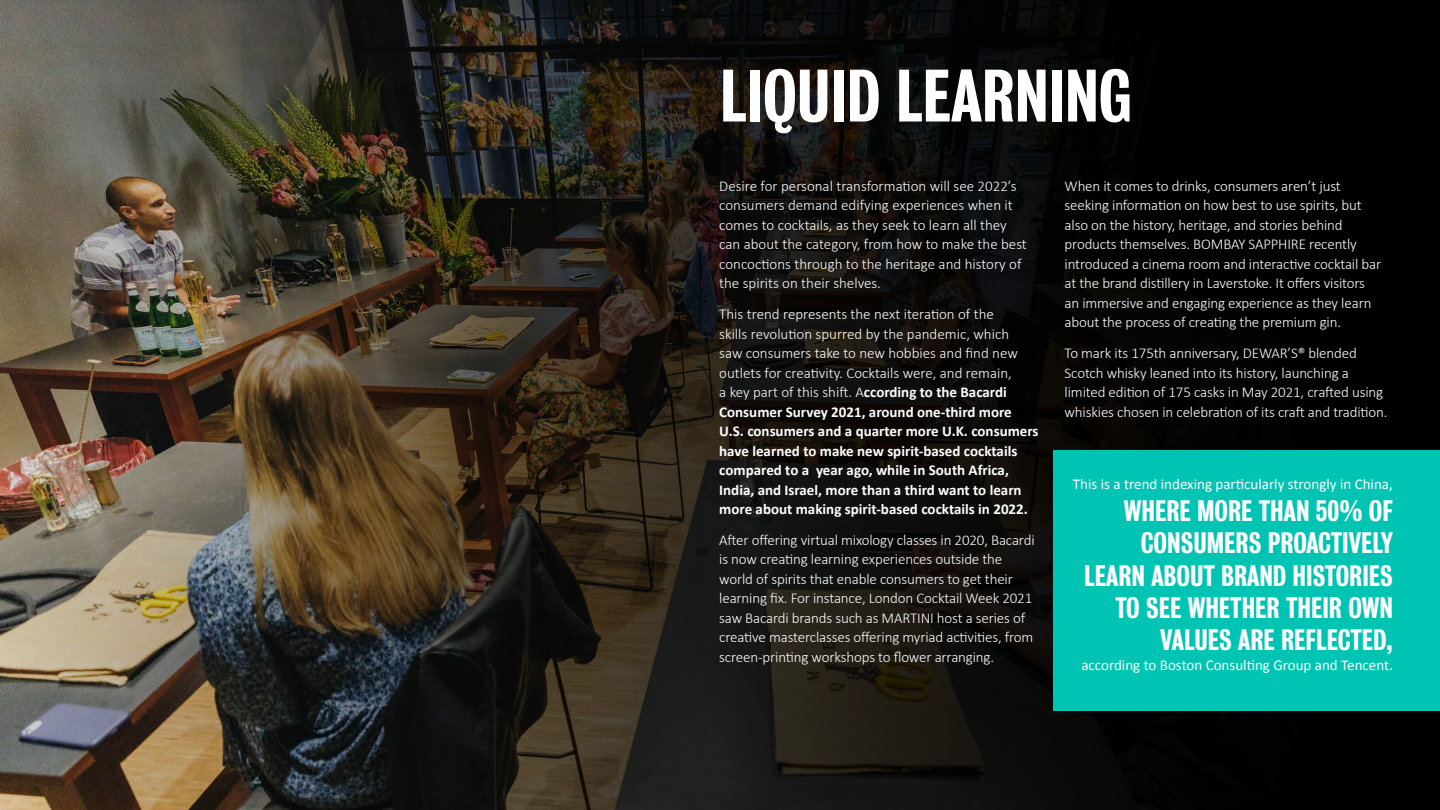
<style>
.page{position:relative;width:1440px;height:810px;background:#fff}
.page>*{position:absolute;margin:0;border:0;box-sizing:border-box;transform-origin:0 0}
.t1{font:500 67.5px "Bureau Grot Cond";color:#fff}
.t2{font:500 27px/32.2px "Bureau Grot Cond";color:#fff;text-align:right}
.t3{font:300 15px/19.5px "Calibri";letter-spacing:-.01em;color:#fff}
.t4{font:700 15px/19.5px "Calibri";color:#fff}
.t5{font:15px "Calibri";color:#fff}
.s1{font-weight:300}
</style>
<div class="page">
<img style="left:0;top:0;width:1440px;height:810px">
<div style="left:1053px;top:450px;width:387px;height:261px;background:#00c4b3"></div>
<h1 class="t1" style="left:720px;top:57px;width:414px">LIQUID LEARNING</h1>
<p class="t3" style="left:719px;top:176px;width:309px">Desire for personal transformation will see 2022’s consumers demand edifying experiences when it comes to cocktails, as they seek to learn all they can about the category, from how to make the best concoctions through to the heritage and history of the spirits on their shelves.</p>
<p class="t4" style="left:719px;top:304px;width:321px"><span class="s1">This trend represents the next iteration of the<br>skills revolution spurred by the pandemic, which<br>saw consumers take to new hobbies and find new outlets for creativity. Cocktails were, and remain,<br>a key part of this shift. A</span>ccording to the Bacardi Consumer Survey 2021, around one-third more U.S. consumers and a quarter more U.K. consumers have learned to make new spirit-based cocktails compared to a year ago, while in South Africa, India, and Israel, more than a third want to learn more about making spirit-based cocktails in 2022.</p>
<p class="t3" style="left:719px;top:530px;width:317px">After offering virtual mixology classes in 2020, Bacardi is now creating learning experiences outside the world of spirits that enable consumers to get their learning fix. For instance, London Cocktail Week 2021 saw Bacardi brands such as MARTINI host a series of creative masterclasses offering myriad activities, from screen-printing workshops to flower arranging.</p>
<p class="t3" style="left:1065px;top:176px;width:318px">When it comes to drinks, consumers aren’t just seeking information on how best to use spirits, but also on the history, heritage, and stories behind products themselves. BOMBAY SAPPHIRE recently introduced a cinema room and interactive cocktail bar at the brand distillery in Laverstoke. It offers visitors an immersive and engaging experience as they learn about the process of creating the premium gin.</p>
<p class="t3" style="left:1065px;top:343px;width:324px">To mark its 175th anniversary, DEWAR’S® blended Scotch whisky leaned into its history, launching a limited edition of 175 casks in May 2021, crafted using whiskies chosen in celebration of its craft and tradition.</p>
<p class="t5" style="left:1073px;top:475px;width:321px">This is a trend indexing particularly strongly in China,</p>
<h2 class="t2" style="left:1084px;top:495px;width:310px">WHERE MORE THAN 50% OF<br>CONSUMERS PROACTIVELY<br>LEARN ABOUT BRAND HISTORIES<br>TO SEE WHETHER THEIR OWN<br>VALUES ARE REFLECTED,</h2>
<p class="t5" style="left:1081px;top:655px;width:313px">according to Boston Consulting Group and Tencent.</p>
</div>
